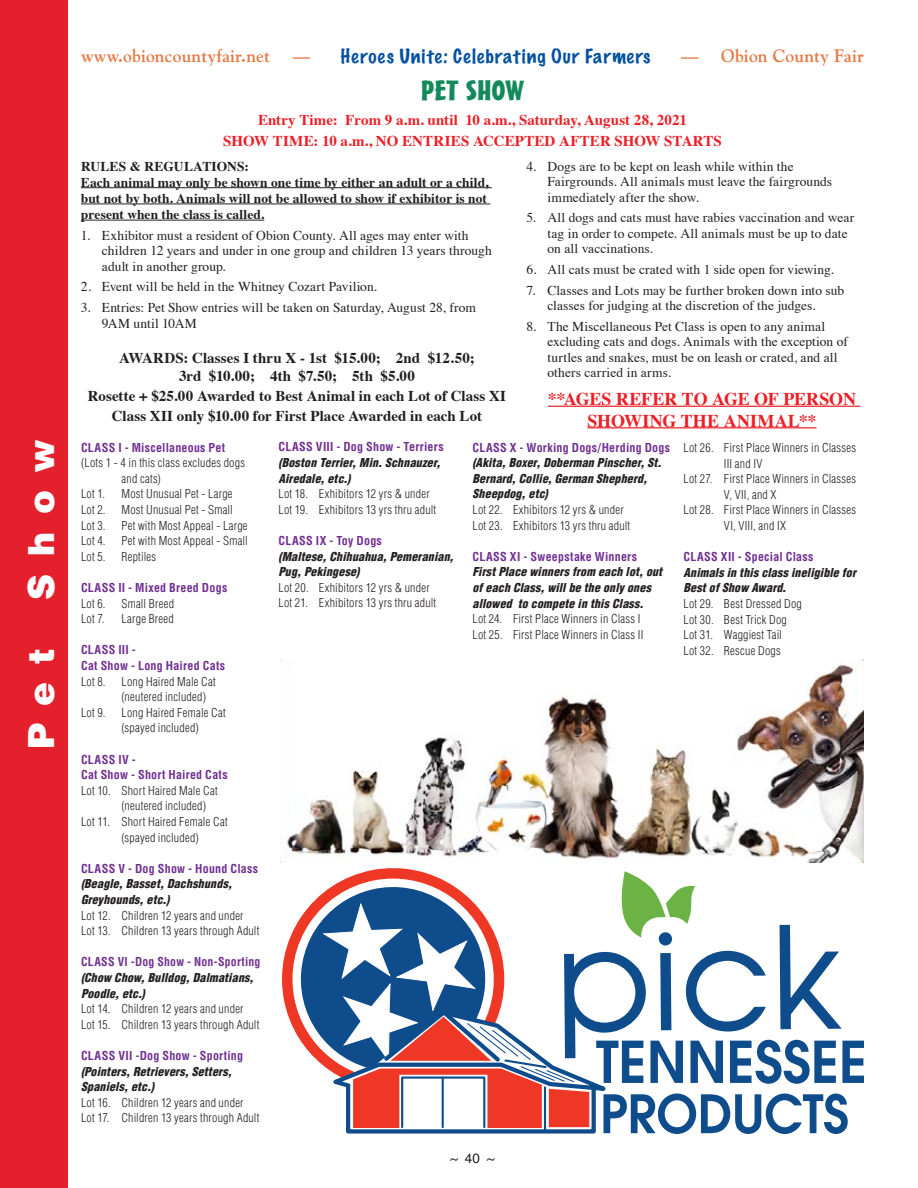
<style>
.page{position:relative;width:918px;height:1188px;background:#fff}
.page>*{position:absolute;margin:0;border:0;box-sizing:border-box;transform-origin:0 0}
.t1{font:900 36px "Helvetica";letter-spacing:.495em;color:#fff}
.t2{font:27px "Massey Wide Normal";color:#128a5c;scale:1.15 1}
.t3{font:700 18px/21.6px "Times";letter-spacing:-.005em;color:#ec2027;text-align:center}
.t4{font:700 18px "Goudy";letter-spacing:.01em;color:#e57742}
.t5{font:100 18px "Marker Felt";letter-spacing:.05em;color:#0550a0;scale:1.1 1}
.t6{font:700 15px/18px "Times";letter-spacing:.005em;color:#231f20;text-align:center}
.t7{font:700 15px/21.3px "Times";letter-spacing:.005em;color:#ec2027;text-align:center}
.t8{font:13.5px/15.5px "Times";letter-spacing:.005em;color:#231f20}
.t9{font:700 13.5px/16.2px "Times";letter-spacing:.005em;color:#231f20}
.t10{font:13.5px "Helvetica";color:#231f20}
.t11{font:300 condensed 12px/15.6px "Helvetica";letter-spacing:.02em;color:#231f20}
.t12{font:italic 900 condensed 12px/15.6px "Helvetica";letter-spacing:.01em;color:#231f20}
.t13{font:700 condensed 12px/15.6px "Helvetica";letter-spacing:.02em;color:#702f90}
.s1{font-family:"Goudy";font-weight:700;color:#e57742}
</style>
<div class="page">
<div style="left:0;top:0;width:68px;height:1188px;background:#e3202c"></div>
<hr style="left:81px;top:187px;width:411px;height:1px;background:#231f20">
<hr style="left:81px;top:203px;width:409px;height:1px;background:#231f20">
<hr style="left:81px;top:220px;width:183px;height:1px;background:#231f20">
<hr style="left:548px;top:406px;width:313px;height:1px;background:#ec2027">
<hr style="left:588px;top:427px;width:228px;height:1px;background:#ec2027">
<svg style="left:282px;top:868px;width:136px;height:170px"></svg>
<svg style="left:299px;top:871px;width:565px;height:263px"></svg>
<img style="left:280px;top:660px;width:584px;height:203px">
<h3 class="t4" style="left:81px;top:44px;width:190px">www.obioncountyfair.net</h3>
<h3 class="t5" style="left:293px;top:44px;width:327px"><span class="s1">—</span> Heroes Unite: Celebrating Our Farmers</h3>
<h3 class="t4" style="left:681px;top:44px;width:184px">— Obion County Fair</h3>
<h2 class="t2" style="left:421px;top:68px;width:91px">PET SH OW</h2>
<p class="t7" style="left:223px;top:108px;width:500px">Entry Time: From 9 a.m. until 10 a.m., Saturday, August 28, 2021<br>SHOW TIME: 10 a.m., NO ENTRIES ACCEPTED AFTER SHOW STARTS</p>
<p class="t8" style="left:548px;top:157px;width:286px;text-indent:-21px">4. Dogs are to be kept on leash while within the<br>Fairgrounds. All animals must leave the fairgrounds immediately after the show.</p>
<p class="t8" style="left:548px;top:209px;width:308px;text-indent:-21px">5. All dogs and cats must have rabies vaccination and wear tag in order to compete. All animals must be up to date on all vaccinations.</p>
<p class="t8" style="left:526px;top:261px;width:309px">6. All cats must be crated with 1 side open for viewing.</p>
<p class="t8" style="left:526px;top:281px;width:319px;text-align:center">7. Classes and Lots may be further broken down into sub classes for judging at the discretion of the judges.</p>
<p class="t8" style="left:548px;top:317px;width:302px;text-indent:-21px">8. The Miscellaneous Pet Class is open to any animal excluding cats and dogs. Animals with the exception of turtles and snakes, must be on leash or crated, and all others carried in arms.</p>
<h3 class="t3" style="left:548px;top:386px;width:310px">**AGES REFER TO AGE OF PERSON<br>SHOWING THE ANIMAL**</h3>
<p class="t9" style="left:81px;top:157px;width:20px">Rules</p>
<p class="t9" style="left:130px;top:157px;width:35px">&amp; Regulations</p>
<p class="t9" style="left:81px;top:157px;width:409px;text-indent:163px">:<br>Each animal may only be shown one time by either an adult or a child, but not by both. Animals will not be allowed to show if exhibitor is not present when the class is called.</p>
<p class="t8" style="left:102px;top:226px;width:391px;text-indent:-21px">1. Exhibitor must a resident of Obion County. All ages may enter with children 12 years and under in one group and children 13 years through adult in another group.</p>
<p class="t8" style="left:81px;top:278px;width:297px">2. Event will be held in the Whitney Cozart Pavilion.</p>
<p class="t8" style="left:102px;top:299px;width:376px;text-indent:-21px">3. Entries: Pet Show entries will be taken on Saturday, August 28, from<br>9AM until 10AM</p>
<p class="t6" style="left:119px;top:347px;width:357px">AWARDS: Classes I thru X - 1st $15.00; 2nd $12.50;<br>3rd $10.00; 4th $7.50; 5th $5.00</p>
<p class="t6" style="left:88px;top:385px;width:420px;line-height:20.1px">Rosette + $25.00 Awarded to Best Animal in each Lot of Class XI<br>Class XII only $10.00 for First Place Awarded in each Lot</p>
<h1 class="t1" style="left:18px;top:600px;width:163px;rotate:-90deg">Show</h1>
<p class="t13" style="left:81px;top:439px;width:146px">CLASS I - Miscellaneous Pet</p>
<p class="t11" style="left:81px;top:455px;width:166px">(Lots 1 - 4 in this class excludes dogs</p>
<p class="t11" style="left:122px;top:471px;width:41px">and cats)</p>
<p class="t11" style="left:81px;top:486px;width:26px">Lot 1.</p>
<p class="t11" style="left:122px;top:486px;width:113px">Most Unusual Pet - Large</p>
<p class="t11" style="left:81px;top:502px;width:26px">Lot 2.</p>
<p class="t11" style="left:122px;top:502px;width:113px">Most Unusual Pet - Small</p>
<p class="t11" style="left:81px;top:517px;width:26px">Lot 3.</p>
<p class="t11" style="left:122px;top:517px;width:128px">Pet with Most Appeal - Large</p>
<p class="t11" style="left:81px;top:533px;width:26px">Lot 4.</p>
<p class="t11" style="left:122px;top:533px;width:128px">Pet with Most Appeal - Small</p>
<p class="t11" style="left:81px;top:549px;width:26px">Lot 5.</p>
<p class="t11" style="left:122px;top:549px;width:36px">Reptiles</p>
<p class="t13" style="left:81px;top:580px;width:148px">CLASS II - Mixed Breed Dogs</p>
<p class="t11" style="left:81px;top:595px;width:26px">Lot 6.</p>
<p class="t11" style="left:122px;top:595px;width:54px">Small Breed</p>
<p class="t11" style="left:81px;top:611px;width:25px">Lot 7.</p>
<p class="t11" style="left:122px;top:611px;width:54px">Large Breed</p>
<p class="t13" style="left:81px;top:642px;width:146px">CLASS III -<br>Cat Show - Long Haired Cats</p>
<p class="t11" style="left:81px;top:673px;width:26px">Lot 8.</p>
<p class="t11" style="left:122px;top:673px;width:96px">Long Haired Male Cat (neutered included)</p>
<p class="t11" style="left:81px;top:705px;width:26px">Lot 9.</p>
<p class="t11" style="left:122px;top:705px;width:106px">Long Haired Female Cat (spayed included)</p>
<p class="t13" style="left:81px;top:751px;width:148px">CLASS IV -<br>Cat Show - Short Haired Cats</p>
<p class="t11" style="left:81px;top:783px;width:138px">Lot 10. Short Haired Male Cat</p>
<p class="t11" style="left:122px;top:798px;width:86px">(neutered included)</p>
<p class="t11" style="left:81px;top:814px;width:148px">Lot 11. Short Haired Female Cat</p>
<p class="t11" style="left:122px;top:829px;width:79px">(spayed included)</p>
<p class="t13" style="left:81px;top:861px;width:179px">CLASS V - Dog Show - Hound Class</p>
<p class="t12" style="left:81px;top:876px;width:153px">(Beagle, Basset, Dachshunds,<br>Greyhounds, etc.)</p>
<p class="t11" style="left:81px;top:907px;width:180px">Lot 12. Children 12 years and under<br>Lot 13. Children 13 years through Adult</p>
<p class="t13" style="left:81px;top:954px;width:181px">CLASS VI -Dog Show - Non-Sporting</p>
<p class="t12" style="left:81px;top:970px;width:174px">(Chow Chow, Bulldog, Dalmatians,<br>Poodle, etc.)</p>
<p class="t11" style="left:81px;top:1001px;width:180px">Lot 14. Children 12 years and under<br>Lot 15. Children 13 years through Adult</p>
<p class="t13" style="left:81px;top:1048px;width:164px">CLASS VII -Dog Show - Sporting</p>
<p class="t12" style="left:81px;top:1063px;width:152px">(Pointers, Retrievers, Setters,<br>Spaniels, etc.)</p>
<p class="t11" style="left:81px;top:1095px;width:180px">Lot 16. Children 12 years and under<br>Lot 17. Children 13 years through Adult</p>
<h1 class="t1" style="left:18px;top:749px;width:103px;rotate:-90deg">Pet</h1>
<p class="t13" style="left:278px;top:439px;width:167px">CLASS VIII - Dog Show - Terriers</p>
<p class="t12" style="left:278px;top:455px;width:164px">(Boston Terrier, Min. Schnauzer,<br>Airedale, etc.)</p>
<p class="t11" style="left:278px;top:486px;width:159px">Lot 18. Exhibitors 12 yrs &amp; under<br>Lot 19. Exhibitors 13 yrs thru adult</p>
<p class="t13" style="left:278px;top:533px;width:105px">CLASS IX - Toy Dogs</p>
<p class="t12" style="left:278px;top:548px;width:177px">(Maltese, Chihuahua, Pemeranian,<br>Pug, Pekingese)</p>
<p class="t11" style="left:278px;top:580px;width:159px">Lot 20. Exhibitors 12 yrs &amp; under<br>Lot 21. Exhibitors 13 yrs thru adult</p>
<p class="t13" style="left:473px;top:439px;width:199px">CLASS X - Working Dogs/Herding Dogs</p>
<p class="t12" style="left:473px;top:455px;width:191px">(Akita, Boxer, Doberman Pinscher, St.<br>Bernard, Collie, German Shepherd,<br>Sheepdog, etc)</p>
<p class="t11" style="left:473px;top:502px;width:159px">Lot 22. Exhibitors 12 yrs &amp; under<br>Lot 23. Exhibitors 13 yrs thru adult</p>
<p class="t13" style="left:473px;top:549px;width:166px">CLASS XI - Sweepstake Winners</p>
<p class="t12" style="left:473px;top:564px;width:191px">First Place winners from each lot, out of each Class, will be the only ones allowed to compete in this Class.</p>
<p class="t11" style="left:473px;top:611px;width:172px">Lot 24. First Place Winners in Class I<br>Lot 25. First Place Winners in Class II</p>
<p class="t11" style="left:683px;top:440px;width:174px">Lot 26. First Place Winners in Classes</p>
<p class="t11" style="left:724px;top:455px;width:40px">III and IV</p>
<p class="t11" style="left:683px;top:471px;width:174px">Lot 27. First Place Winners in Classes</p>
<p class="t11" style="left:724px;top:486px;width:54px">V, VII, and X</p>
<p class="t11" style="left:683px;top:502px;width:174px">Lot 28. First Place Winners in Classes</p>
<p class="t11" style="left:724px;top:518px;width:64px">VI, VIII, and IX</p>
<p class="t13" style="left:683px;top:549px;width:132px">CLASS XII - Special Class</p>
<p class="t12" style="left:683px;top:564px;width:174px">Animals in this class ineligible for<br>Best of Show Award.</p>
<p class="t11" style="left:683px;top:596px;width:120px">Lot 29. Best Dressed Dog<br>Lot 30. Best Trick Dog<br>Lot 31. Waggiest Tail<br>Lot 32. Rescue Dogs</p>
<p class="t10" style="left:450px;top:1148px;width:46px">~40~</p>
</div>
